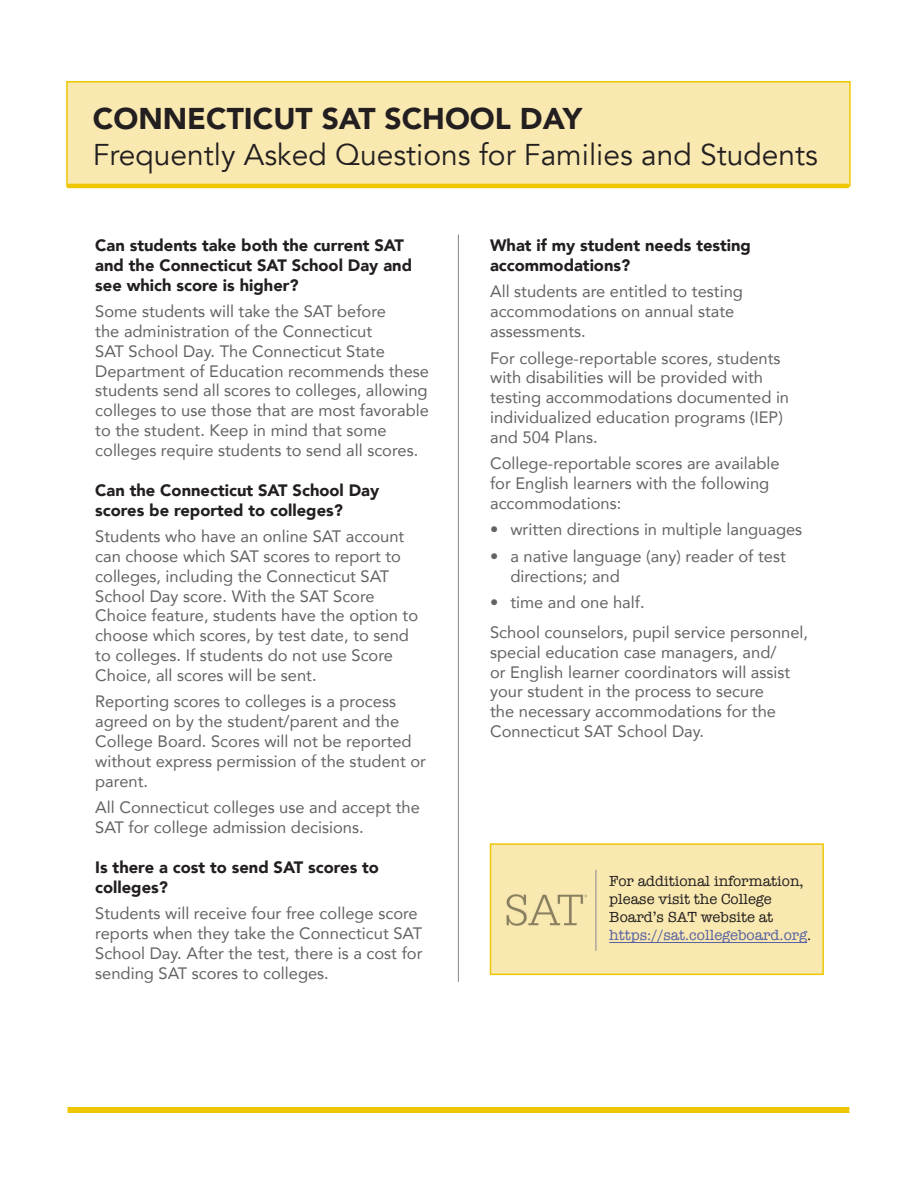
<style>
.page{position:relative;width:918px;height:1188px;background:#fff}
.page>*{position:absolute;margin:0;border:0;box-sizing:border-box;transform-origin:0 0}
.t1{font:30px "Avenir";color:#231f20}
.t2{font:900 30px "Avenir";color:#231f20}
.answers{font:16.5px/19.8px "Avenir";color:#636366}
.questions{font:900 16.5px/19.8px "Avenir";color:#231f20}
.answers-2{font:15px/18px "American Typewriter";color:#231f20}
.s1{color:#5861a3}
</style>
<div class="page">
<div style="left:66px;top:81px;width:785px;height:106px;background:#f9e9b0;border:2px solid #eec604"></div>
<hr style="left:458px;top:235px;width:1px;height:747px;background:#919396">
<hr style="left:67px;top:184px;width:782px;height:4px;background:#eec604">
<div style="left:67px;top:1107px;width:782px;height:6px;background:#eec604"></div>
<div style="left:490px;top:843px;width:334px;height:132px;background:#f9e9b0;border:2px solid #eec604"></div>
<img style="left:506px;top:894px;width:81px;height:32px">
<hr style="left:595px;top:870px;width:1px;height:81px;background:#919396">
<hr style="left:609px;top:942px;width:198px;height:1px;background:#5861a3">
<p class="t2" style="left:93px;top:93px;width:491px">CONNECTICUT SAT SCHOOL DAY</p>
<p class="t1" style="left:93px;top:137px;width:727px">Frequently Asked Questions for Families and Students</p>
<p class="questions" style="left:95px;top:235px;width:318px">Can students take both the current SAT and the Connecticut SAT School Day and see which score is higher?</p>
<p class="answers" style="left:95px;top:301px;width:335px">Some students will take the SAT before<br>the administration of the Connecticut<br>SAT School Day. The Connecticut State Department of Education recommends these students send all scores to colleges, allowing colleges to use those that are most favorable to the student. Keep in mind that some colleges require students to send all scores.</p>
<p class="questions" style="left:95px;top:480px;width:286px">Can the Connecticut SAT School Day scores be reported to colleges?</p>
<p class="answers" style="left:95px;top:526px;width:324px">Students who have an online SAT account can choose which SAT scores to report to colleges, including the Connecticut SAT School Day score. With the SAT Score Choice feature, students have the option to choose which scores, by test date, to send to colleges. If students do not use Score Choice, all scores will be sent.</p>
<p class="answers" style="left:95px;top:691px;width:332px">Reporting scores to colleges is a process agreed on by the student/parent and the College Board. Scores will not be reported without express permission of the student or parent.</p>
<p class="answers" style="left:95px;top:797px;width:326px">All Connecticut colleges use and accept the<br>SAT for college admission decisions.</p>
<p class="questions" style="left:95px;top:857px;width:285px">Is there a cost to send SAT scores to colleges?</p>
<p class="answers" style="left:95px;top:903px;width:329px">Students will receive four free college score reports when they take the Connecticut SAT School Day. After the test, there is a cost for sending SAT scores to colleges.</p>
<p class="questions" style="left:490px;top:235px;width:262px">What if my student needs testing accommodations?</p>
<p class="answers" style="left:490px;top:281px;width:254px">All students are entitled to testing accommodations on annual state assessments.</p>
<p class="answers" style="left:490px;top:347px;width:301px">For college-reportable scores, students with disabilities will be provided with testing accommodations documented in individualized education programs (IEP) and 504 Plans.</p>
<p class="answers" style="left:490px;top:453px;width:291px">College-reportable scores are available for English learners with the following accommodations:</p>
<p class="answers" style="left:490px;top:519px;width:314px">• written directions in multiple languages</p>
<p class="answers" style="left:510px;top:546px;width:277px;text-indent:-20px">• a native language (any) reader of test directions; and</p>
<p class="answers" style="left:490px;top:592px;width:156px">• time and one half.</p>
<p class="answers" style="left:490px;top:622px;width:319px">School counselors, pupil service personnel, special education case managers, and/<br>or English learner coordinators will assist your student in the process to secure<br>the necessary accommodations for the Connecticut SAT School Day.</p>
<p class="answers-2" style="left:609px;top:872px;width:204px">For additional information, please visit the College<br>Board’s SAT website at <span class="s1">https://sat.collegeboard.org</span>.</p>
</div>
